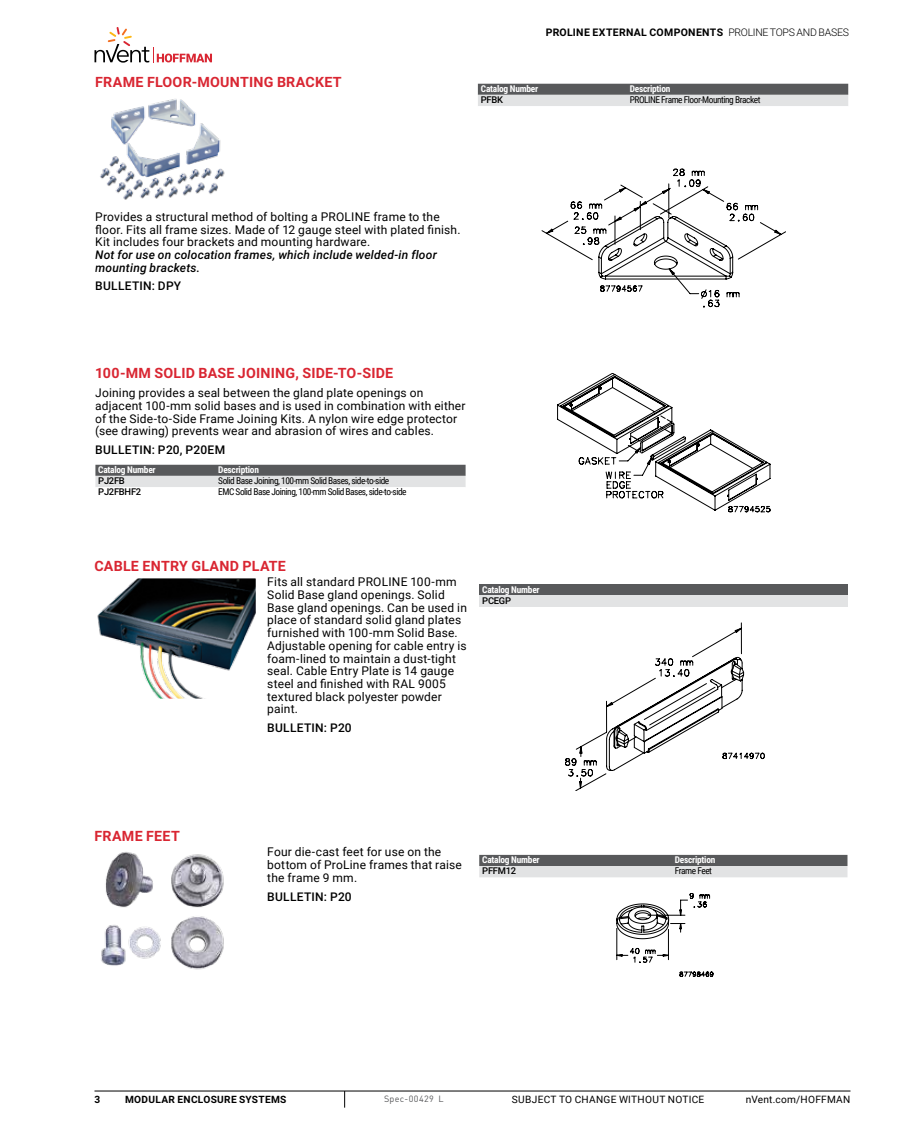
<style>
.page{position:relative;width:918px;height:1134px;background:#fff}
.page>*{position:absolute;margin:0;border:0;box-sizing:border-box;transform-origin:0 0}
.t1{font:700 14.25px "Roboto";letter-spacing:.015em;color:#d92632}
.t2{font:12px/12.8px "Roboto";letter-spacing:.015em;color:#000}
.t3{font:italic 500 12px/12.8px "Roboto";letter-spacing:.015em;color:#000}
.t4{font:500 12px "Roboto";letter-spacing:.02em;color:#000}
.t5{font:700 10.5px "Roboto";letter-spacing:.025em;color:#000}
.t6{font:300 10.5px "Roboto";letter-spacing:-.025em;color:#000}
.t7{font:10.2px "Roboto";letter-spacing:.025em;color:#000}
.t8{font:700 10.2px "Roboto";letter-spacing:.03em;color:#000}
.t9{font:9.3px "Roboto Condensed";letter-spacing:-.05em;color:#000}
.t10{font:700 9.3px "Roboto Condensed";letter-spacing:-.025em;color:#fff}
.t11{font:500 9.3px "Roboto";letter-spacing:-.025em;color:#000}
.t12{font:9px "DIN Pro";letter-spacing:.04em;color:#58595b}
.s1{font-weight:700}
</style>
<div class="page">
<svg style="left:95px;top:27px;width:117px;height:36px"></svg>
<hr style="left:94px;top:1091px;width:756px;height:1px;background:#000">
<svg style="left:344px;top:1091px;width:1px;height:17px"></svg>
<img style="left:100px;top:99px;width:125px;height:100px">
<svg style="left:478px;top:84px;width:370px;height:22px;background:#9fa0a1"></svg>
<svg style="left:542px;top:169px;width:244px;height:138px"></svg>
<svg style="left:97px;top:465px;width:369px;height:22px;background:#9e9fa1"></svg>
<svg style="left:557px;top:373px;width:214px;height:139px"></svg>
<img style="left:97px;top:581px;width:156px;height:115px">
<div style="left:94px;top:578px;width:162px;height:121px;border:2px solid #fff"></div>
<div style="left:94px;top:578px;width:163px;height:121px;border:1px solid #fff"></div>
<div style="left:479px;top:585px;width:369px;height:11px;background:#58595b"></div>
<div style="left:479px;top:596px;width:369px;height:11px;background:#e2e3e4"></div>
<svg style="left:565px;top:623px;width:200px;height:168px"></svg>
<img style="left:101px;top:852px;width:123px;height:118px">
<svg style="left:479px;top:855px;width:369px;height:22px;background:#9d9e9f"></svg>
<svg style="left:617px;top:893px;width:96px;height:84px"></svg>
<p class="t1" style="left:95px;top:72px;width:70px">FRAME FLOOR</p>
<p class="t1" style="left:192px;top:72px;width:151px">-MOUNTING BRACKET</p>
<p class="t5" style="left:546px;top:25px;width:75px">PROLINE EXTERN</p>
<p class="t5" style="left:634px;top:25px;width:48px">AL COMPONEN</p>
<p class="t6" style="left:710px;top:25px;width:141px"><span class="s1">TS</span> PROLINE TOPS AN D BASES</p>
<p class="t10" style="left:481px;top:82px;width:59px">Catalog Number</p>
<p class="t10" style="left:630px;top:82px;width:42px">Description</p>
<p class="t11" style="left:481px;top:93px;width:24px">PFBK</p>
<p class="t9" style="left:630px;top:93px;width:132px">PROLINE Frame Floor-Mounting Bracket</p>
<p class="t2" style="left:95px;top:210px;width:367px">Provides a structural method of bolting a PROLINE frame to the floor. Fits all frame sizes. Made of 12 gauge steel with plated finish.<br>Kit includes four brackets and mounting hardware.</p>
<p class="t3" style="left:95px;top:248px;width:343px">Not for use on colocation frames, which include welded-in floor mounting brackets.</p>
<p class="t4" style="left:95px;top:278px;width:87px">BULLETIN: DPY</p>
<p class="t1" style="left:95px;top:363px;width:68px">100-MM SOLI</p>
<p class="t1" style="left:186px;top:363px;width:69px">D BASE JOININ</p>
<p class="t1" style="left:285px;top:363px;width:108px">G, SI DE-TO-SI DE</p>
<p class="t2" style="left:95px;top:386px;width:372px">Joining provides a seal between the gland plate openings on adjacent 100-mm solid bases and is used in combination with either of the Side-to-Side Frame Joining Kits. A nylon wire edge protector (see drawing) prevents wear and abrasion of wires and cables.</p>
<p class="t4" style="left:95px;top:441px;width:131px">BULLETIN: P20, P20EM</p>
<p class="t10" style="left:98px;top:463px;width:59px">Catalog Number</p>
<p class="t10" style="left:218px;top:463px;width:42px">Description</p>
<p class="t11" style="left:98px;top:474px;width:28px">PJ2FB</p>
<p class="t9" style="left:218px;top:474px;width:173px">Solid Base Joining, 100-mm Solid Bases, side-to-side</p>
<p class="t11" style="left:98px;top:486px;width:45px">PJ2FBHF2</p>
<p class="t9" style="left:218px;top:486px;width:190px">EMC Solid Base Joining, 100-mm Solid Bases, side-to-side</p>
<p class="t1" style="left:94px;top:556px;width:29px">CABLE</p>
<p class="t1" style="left:142px;top:556px;width:144px">ENTRY GLAND PLATE</p>
<p class="t2" style="left:267px;top:575px;width:201px">Fits all standard PROLINE 100-mm<br>Solid Base gland openings. Solid<br>Base gland openings. Can be used in place of standard solid gland plates furnished with 100-mm Solid Base.<br>Adjustable opening for cable entry is foam-lined to maintain a dust-tight seal. Cable Entry Plate is 14 gauge steel and finished with RAL 9005 textured black polyester powder paint.</p>
<p class="t4" style="left:267px;top:720px;width:86px">BULLETIN: P20</p>
<p class="t10" style="left:482px;top:583px;width:59px">Catalog Number</p>
<p class="t11" style="left:482px;top:594px;width:30px">PCEGP</p>
<p class="t1" style="left:94px;top:826px;width:87px">FRAME FEET</p>
<p class="t2" style="left:267px;top:845px;width:196px">Four die-cast feet for use on the bottom of ProLine frames that raise the frame 9 mm.</p>
<p class="t4" style="left:267px;top:888px;width:86px">BULLETIN: P20</p>
<p class="t10" style="left:482px;top:853px;width:59px">Catalog Number</p>
<p class="t10" style="left:675px;top:853px;width:42px">Description</p>
<p class="t11" style="left:482px;top:864px;width:35px">PFFM12</p>
<p class="t9" style="left:675px;top:864px;width:39px">Frame Feet</p>
<p class="t8" style="left:94px;top:1092px;width:7px">3</p>
<p class="t8" style="left:125px;top:1092px;width:66px">MODULAR ENCLO</p>
<p class="t8" style="left:211px;top:1092px;width:77px">SURE SYSTEMS</p>
<p class="t12" style="left:384px;top:1092px;width:61px">Spec-00429 L</p>
<p class="t7" style="left:512px;top:1092px;width:194px">SUBJECT TO CHANGE WITHOUT NOTICE</p>
<p class="t7" style="left:746px;top:1092px;width:106px">nVent.com/HOFFMAN</p>
</div>
